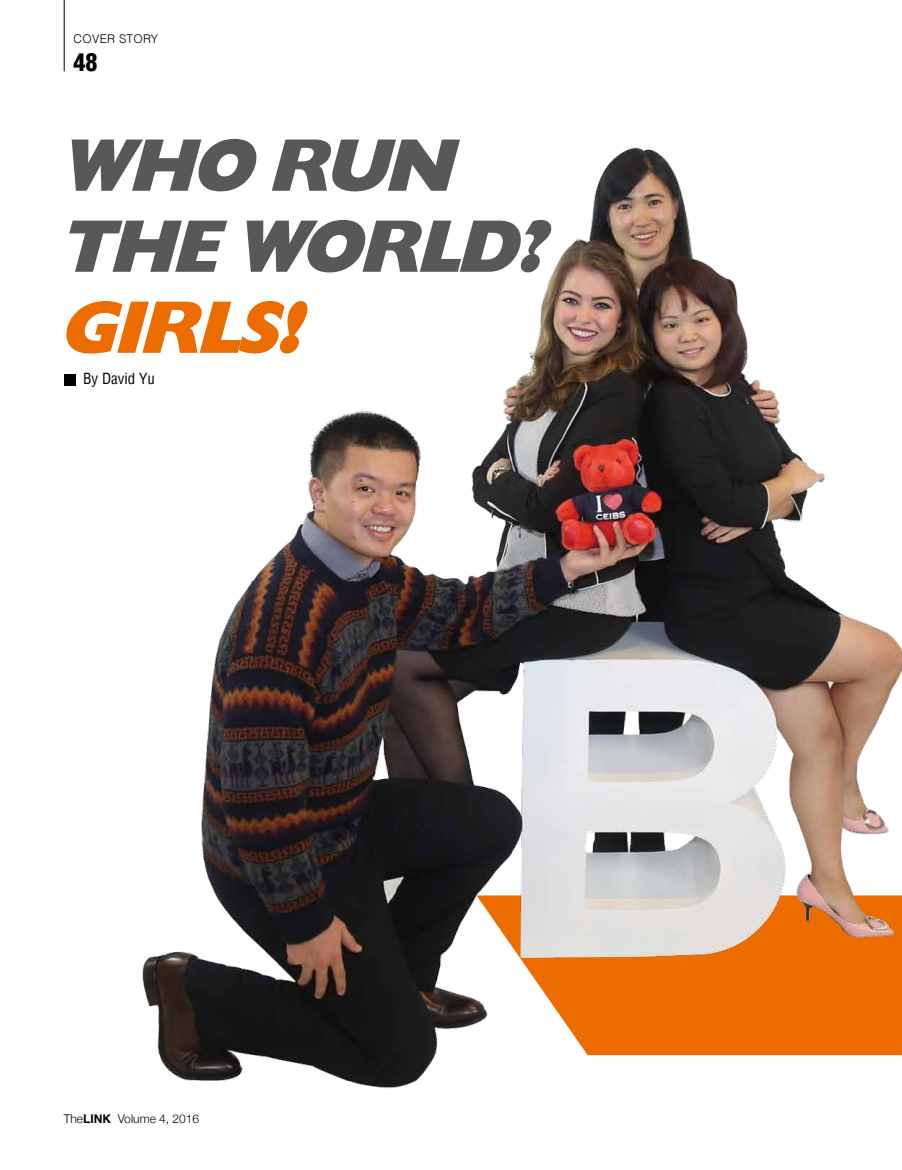
<style>
.page{position:relative;width:902px;height:1170px;background:#fff}
.page>*{position:absolute;margin:0;border:0;box-sizing:border-box;transform-origin:0 0}
.t1{font:italic 800 75px/81px "Gill Sans";color:#595757}
.t2{font:italic 800 75px "Gill Sans";color:#ed6c00}
.t3{font:900 condensed 24px "Helvetica";color:#000}
.t4{font:condensed 15px "Helvetica";color:#000}
.t5{font:300 12px "Helvetica Neue";color:#000}
.t6{font:300 12px "Helvetica";letter-spacing:.02em;color:#000}
.s1{font-family:"Helvetica";font-weight:700}
</style>
<div class="page">
<img style="left:142px;top:147px;width:759px;height:942px">
<div style="left:64px;top:374px;width:12px;height:12px;background:#000"></div>
<hr style="left:64px;top:0;width:1px;height:71px;background:#000">
<p class="t6" style="left:74px;top:29px;width:86px">COVER STORY</p>
<h2 class="t3" style="left:74px;top:47px;width:25px">48</h2>
<h1 class="t1" style="left:57px;top:125px;width:510px">WHO RUN<br>THEWORLD?</h1>
<h1 class="t2" style="left:57px;top:283px;width:269px">GIRLS!</h1>
<p class="t4" style="left:83px;top:368px;width:73px">By David Yu</p>
<p class="t5" style="left:64px;top:1109px;width:137px">the<span class="s1">LINK</span> Volume 4, 2016</p>
</div>
